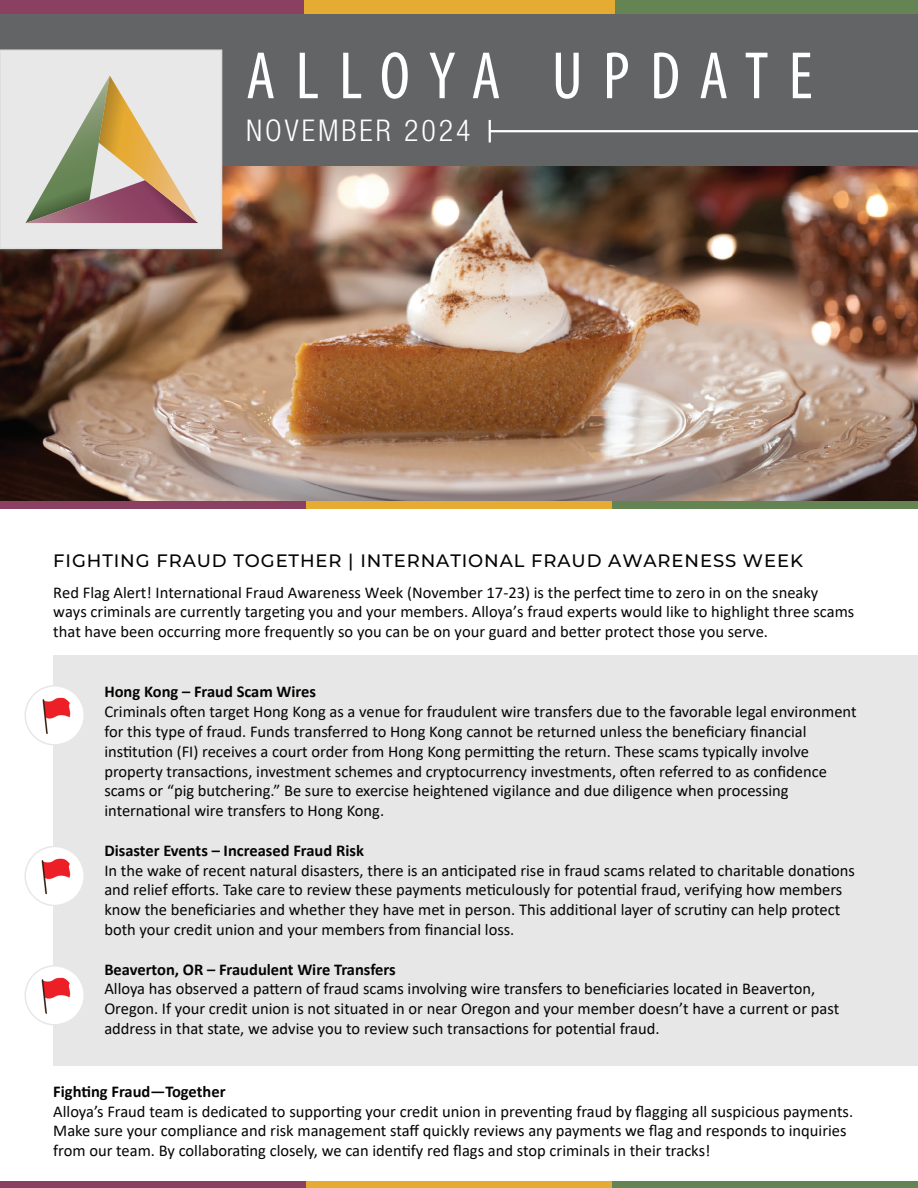
<style>
.page{position:relative;width:918px;height:1188px;background:#fff}
.page>*{position:absolute;margin:0;border:0;box-sizing:border-box;transform-origin:0 0}
.t1{font:condensed 67.5px "Myriad Pro";letter-spacing:.29em;color:#fff}
.t2{font:300 condensed 30px "Helvetica Neue LT Std";letter-spacing:.1em;color:#fff}
.t3{font:500 18px "Montserrat";letter-spacing:.05em;color:#040503}
.t4{font:16.5px/19.8px "Calibri";color:#040503}
.t5{font:700 16.5px "Calibri";color:#040503}
</style>
<div class="page">
<div style="left:53px;top:655px;width:865px;height:411px;background:#e6e7e6"></div>
<img style="left:0;top:166px;width:918px;height:335px">
<div style="left:0;top:1px;width:918px;height:165px;background:#626466"></div>
<div style="left:0;top:0;width:304px;height:14px;background:#894061"></div>
<div style="left:304px;top:0;width:311px;height:14px;background:#e5ab33"></div>
<div style="left:615px;top:0;width:303px;height:14px;background:#658454"></div>
<hr style="left:489px;top:130px;width:429px;height:2px;background:#fff">
<hr style="left:489px;top:120px;width:2px;height:22px;background:#fff">
<div style="left:0;top:501px;width:306px;height:8px;background:#894061"></div>
<div style="left:306px;top:501px;width:306px;height:8px;background:#e5ab33"></div>
<div style="left:612px;top:501px;width:306px;height:8px;background:#658454"></div>
<div style="left:0;top:50px;width:222px;height:198px;background:#e8e8e9"></div>
<div style="left:0;top:50px;width:222px;height:199px;border:2px solid #dcddde"></div>
<div style="left:0;top:1182px;width:306px;height:6px;background:#894061"></div>
<div style="left:306px;top:1182px;width:306px;height:6px;background:#e5ab33"></div>
<div style="left:612px;top:1182px;width:306px;height:6px;background:#658454"></div>
<svg style="left:25px;top:76px;width:173px;height:147px"></svg>
<svg style="left:24px;top:685px;width:60px;height:61px"></svg>
<svg style="left:24px;top:846px;width:59px;height:60px"></svg>
<svg style="left:24px;top:965px;width:60px;height:61px"></svg>
<img style="left:41px;top:698px;width:31px;height:36px">
<img style="left:41px;top:858px;width:31px;height:37px">
<img style="left:41px;top:978px;width:31px;height:36px">
<h1 class="t1" style="left:246px;top:35px;width:568px">ALLOYA UPDATE</h1>
<h2 class="t2" style="left:246px;top:113px;width:226px">NOVEMBER 2024</h2>
<p class="t3" style="left:53px;top:548px;width:751px">FIGHTING FRAUD TOGETHER | INTERNATIONAL FRAUD AWARENESS WEEK</p>
<p class="t4" style="left:53px;top:582px;width:803px">Red Flag Alert! International Fraud Awareness Week (November 17-23) is the perfect time to zero in on the sneaky ways criminals are currently targeting you and your members. Alloya’s fraud experts would like to highlight three scams that have been occurring more frequently so you can be on your guard and better protect those you serve.</p>
<p class="t5" style="left:104px;top:680px;width:213px">Hong Kong – Fraud Scam Wires</p>
<p class="t4" style="left:104px;top:701px;width:754px">Criminals often target Hong Kong as a venue for fraudulent wire transfers due to the favorable legal environment for this type of fraud. Funds transferred to Hong Kong cannot be returned unless the beneficiary financial institution (FI) receives a court order from Hong Kong permitting the return. These scams typically involve property transactions, investment schemes and cryptocurrency investments, often referred to as confidence scams or “pig butchering.” Be sure to exercise heightened vigilance and due diligence when processing international wire transfers to Hong Kong.</p>
<p class="t5" style="left:104px;top:839px;width:261px">Disaster Events – Increased Fraud Risk</p>
<p class="t4" style="left:104px;top:860px;width:752px">In the wake of recent natural disasters, there is an anticipated rise in fraud scams related to charitable donations and relief efforts. Take care to review these payments meticulously for potential fraud, verifying how members know the beneficiaries and whether they have met in person. This additional layer of scrutiny can help protect both your credit union and your members from financial loss.</p>
<p class="t5" style="left:104px;top:958px;width:293px">Beaverton, OR – Fraudulent Wire Transfers</p>
<p class="t4" style="left:104px;top:979px;width:736px">Alloya has observed a pattern of fraud scams involving wire transfers to beneficiaries located in Beaverton,<br>Oregon. If your credit union is not situated in or near Oregon and your member doesn’t have a current or past address in that state, we advise you to review such transactions for potential fraud.</p>
<p class="t5" style="left:53px;top:1080px;width:174px">Fighting Fraud—Together</p>
<p class="t4" style="left:53px;top:1101px;width:801px">Alloya’s Fraud team is dedicated to supporting your credit union in preventing fraud by flagging all suspicious payments.<br>Make sure your compliance and risk management staff quickly reviews any payments we flag and responds to inquiries from our team. By collaborating closely, we can identify red flags and stop criminals in their tracks!</p>
</div>
